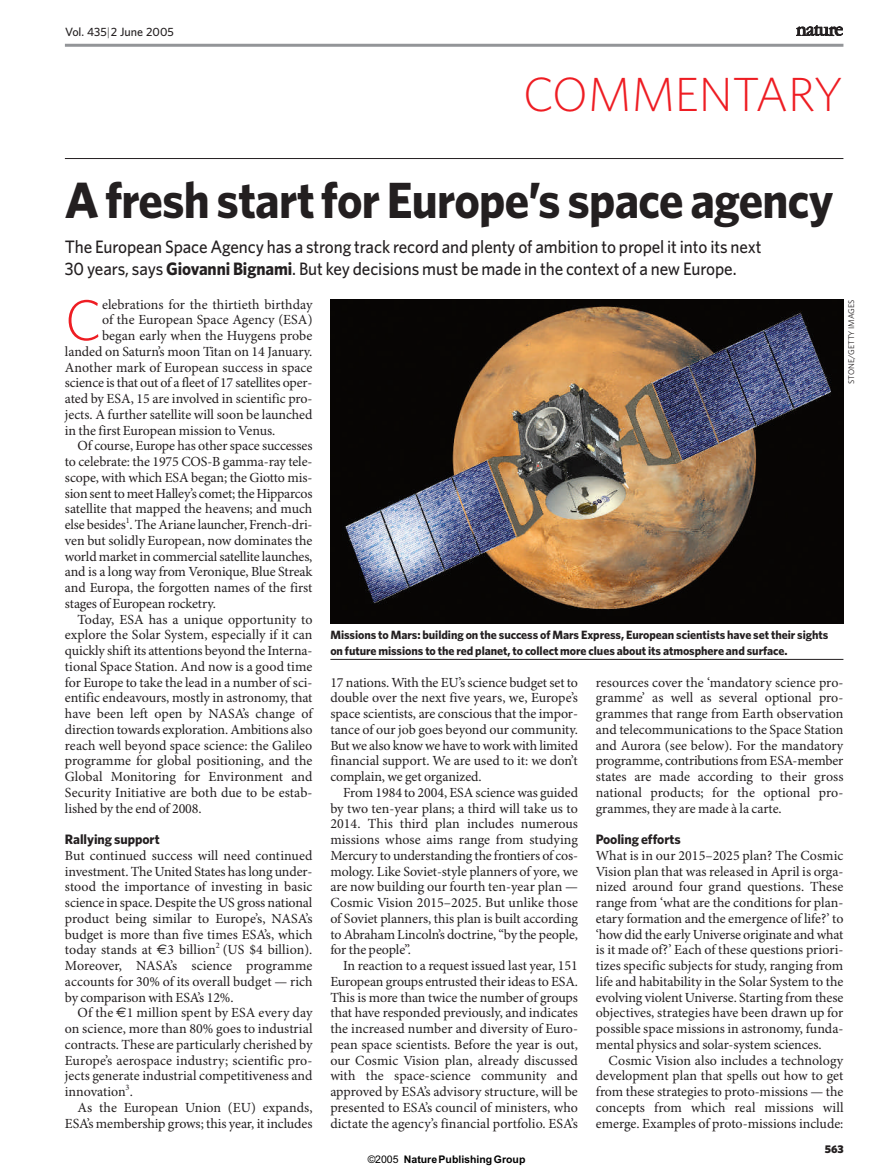
<style>
.page{position:relative;width:893px;height:1173px;background:#fff}
.page>*{position:absolute;margin:0;border:0;box-sizing:border-box;transform-origin:0 0}
.t1{font:300 57.3px "Whitney";color:#ee1d23}
.t2{font:700 51px "Whitney";letter-spacing:-.015em;color:#231f20;scale:.95 1}
.t3{font:300 48px "Whitney";letter-spacing:-.005em;color:#ee1d23}
.t4{font:500 18px/22.5px "Whitney";letter-spacing:-.005em;color:#231f20;scale:.95 1}
.t5{font:13.95px/15.8px "Minion Pro";letter-spacing:-.005em;color:#231f20;text-align:justify}
.t6{font:700 13.65px "Whitney";letter-spacing:-.005em;color:#231f20}
.t7{font:700 12px/15.8px "Whitney";letter-spacing:-.005em;color:#231f20}
.t8{font:500 12px "Whitney";color:#231f20}
.t9{font:900 11.25px "Whitney";color:#231f20}
.t10{font:700 10.5px "Arial";color:#000}
.t11{font:8.25px "Whitney";color:#231f20}
.s1{font-weight:300}
.s2{font-weight:700}
.s3{font-family:"Euro Sans"}
.s4{font-weight:400}
</style>
<div class="page">
<svg style="left:64px;top:25px;width:780px;height:635px"></svg>
<p class="t8" style="left:65px;top:27px;width:110px">Vol. 435<span class="s1">|</span>2 June 2005</p>
<h3 class="t3" style="left:523px;top:77px;width:322px">COMMENTARY</h3>
<h2 class="t2" style="left:65px;top:181px;width:810px">A fresh start for Europe’s space agency</h2>
<p class="t4" style="left:65px;top:237px;width:734px">The European Space Agency has a strong track record and plenty of ambition to propel it into its next<br>30 years, says <span class="s2">Giovanni Bignami</span>. But key decisions must be made in the context of a new Europe.</p>
<h1 class="t1" style="left:65px;top:299px;width:39px">C</h1>
<p class="t5" style="left:102px;top:297px;width:212px">elebrations for the thirtieth birthday</p>
<p class="t11" style="left:848px;top:384px;width:85px;rotate:-90deg">STONE/GETTY IMAGES</p>
<p class="t5" style="left:102px;top:313px;width:212px">of the European Space Agency (ESA)</p>
<p class="t5" style="left:102px;top:329px;width:212px">began early when the Huygens probe</p>
<p class="t5" style="left:65px;top:345px;width:249px">landed on Saturn’s moon Titan on 14 January.</p>
<p class="t5" style="left:65px;top:360px;width:249px">Another mark of European success in space</p>
<p class="t5" style="left:65px;top:376px;width:249px">science is that out of a fleet of 17 satellites oper-</p>
<p class="t5" style="left:65px;top:392px;width:249px">ated by ESA, 15 are involved in scientific pro-</p>
<p class="t5" style="left:65px;top:408px;width:249px">jects. A further satellite will soon be launched</p>
<p class="t5" style="left:65px;top:423px;width:212px">in the first European mission to Venus.</p>
<p class="t5" style="left:78px;top:439px;width:236px">Of course, Europe has other space successes</p>
<p class="t5" style="left:65px;top:455px;width:249px">to celebrate: the 1975 COS-B gamma-ray tele-</p>
<p class="t5" style="left:65px;top:471px;width:249px">scope, with which ESA began; the Giotto mis-</p>
<p class="t5" style="left:65px;top:486px;width:249px">sion sent to meet Halley’s comet; the Hipparcos</p>
<p class="t5" style="left:65px;top:502px;width:249px">satellite that mapped the heavens; and much</p>
<p class="t5" style="left:65px;top:518px;width:249px">else besides<sup>1</sup>. The Ariane launcher, French-dri-</p>
<p class="t5" style="left:65px;top:534px;width:249px">ven but solidly European, now dominates the</p>
<p class="t5" style="left:65px;top:549px;width:249px">world market in commercial satellite launches,</p>
<p class="t5" style="left:65px;top:565px;width:249px">and is a long way from Veronique, Blue Streak</p>
<p class="t5" style="left:65px;top:581px;width:249px">and Europa, the forgotten names of the first</p>
<p class="t5" style="left:65px;top:597px;width:153px">stages of European rocketry.</p>
<p class="t5" style="left:78px;top:612px;width:236px">Today, ESA has a unique opportunity to</p>
<p class="t5" style="left:65px;top:628px;width:249px">explore the Solar System, especially if it can</p>
<p class="t5" style="left:65px;top:644px;width:249px">quickly shift its attentions beyond the Interna-</p>
<p class="t5" style="left:65px;top:660px;width:249px">tional Space Station. And now is a good time</p>
<p class="t5" style="left:65px;top:675px;width:249px">for Europe to take the lead in a number of sci-</p>
<p class="t5" style="left:65px;top:691px;width:249px">entific endeavours, mostly in astronomy, that</p>
<p class="t5" style="left:65px;top:707px;width:249px">have been left open by NASA’s change of</p>
<p class="t5" style="left:65px;top:723px;width:249px">direction towards exploration. Ambitions also</p>
<p class="t5" style="left:65px;top:738px;width:249px">reach well beyond space science: the Galileo</p>
<p class="t5" style="left:65px;top:754px;width:249px">programme for global positioning, and the</p>
<p class="t5" style="left:65px;top:770px;width:249px">Global Monitoring for Environment and</p>
<p class="t5" style="left:65px;top:786px;width:249px">Security Initiative are both due to be estab-</p>
<p class="t5" style="left:65px;top:801px;width:138px">lished by the end of 2008.</p>
<p class="t6" style="left:65px;top:834px;width:96px">Rallying support</p>
<p class="t5" style="left:65px;top:849px;width:249px">But continued success will need continued investment. The United States has long under&shy;stood the importance of investing in basic science in space. Despite the US gross national product being similar to Europe’s, NASA’s budget is more than five times ESA’s, which today stands at <span class="s3">€</span>3 billion<sup>2</sup> (US $4 billion).<br>Moreover, NASA’s science programme accounts for 30% of its overall budget — rich by comparison with ESA’s 12%.</p>
<p class="t5" style="left:65px;top:1006px;width:249px;text-indent:13px">Of the <span class="s3">€</span>1 million spent by ESA every day on science, more than 80% goes to industrial contracts. These are particularly cherished by Europe’s aerospace industry; scientific pro&shy;jects generate industrial competitiveness and innovation<sup>3</sup>.</p>
<p class="t5" style="left:65px;top:1101px;width:249px;text-align:right">As the European Union (EU) expands,<br>ESA’s membership grows; this year, it includes</p>
<p class="t7" style="left:330px;top:628px;width:499px">Missions to Mars: building on the success of Mars Express, European scientists have set their sights on future missions to the red planet, to collect more clues about its atmosphere and surface.</p>
<p class="t5" style="left:596px;top:675px;width:249px">resources cover the ‘mandatory science pro&shy;gramme’ as well as several optional pro&shy;grammes that range from Earth observation and telecommunications to the Space Station and Aurora (see below). For the mandatory programme, contributions from ESA-member states are made according to their gross national products; for the optional pro&shy;grammes, they are made à la carte.</p>
<p class="t6" style="left:596px;top:834px;width:86px">Pooling efforts</p>
<p class="t5" style="left:596px;top:849px;width:249px">What is in our 2015–2025 plan? The Cosmic Vision plan that was released in April is orga&shy;nized around four grand questions. These range from ‘what are the conditions for plan&shy;etary formation and the emergence of life?’ to ‘how did the early Universe originate and what is it made of?’ Each of these questions priori&shy;tizes specific subjects for study, ranging from life and habitability in the Solar System to the evolving violent Universe. Starting from these objectives, strategies have been drawn up for possible space missions in astronomy, funda&shy;mental physics and solar-system sciences.</p>
<p class="t5" style="left:596px;top:1053px;width:249px;text-indent:13px">Cosmic Vision also includes a technology development plan that spells out how to get from these strategies to proto-missions — the concepts from which real missions will emerge. Examples of proto-missions include:</p>
<p class="t5" style="left:330px;top:675px;width:249px">17 nations. With the EU’s science budget set to double over the next five years, we, Europe’s space scientists, are conscious that the impor&shy;tance of our job goes beyond our community.<br>But we also know we have to work with limited financial support. We are used to it: we don’t complain, we get organized.</p>
<p class="t5" style="left:330px;top:786px;width:249px;text-indent:13px">From 1984 to 2004, ESA science was guided by two ten-year plans; a third will take us to 2014. This third plan includes numerous missions whose aims range from studying Mercury to understanding the frontiers of cos&shy;mology. Like Soviet-style planners of yore, we are now building our fourth ten-year plan — Cosmic Vision 2015–2025. But unlike those of Soviet planners, this plan is built according to Abraham Lincoln’s doctrine, “by the people, for the people”.</p>
<p class="t5" style="left:330px;top:959px;width:249px;text-indent:13px">In reaction to a request issued last year, 151<br>European groups entrusted their ideas to ESA.<br>This is more than twice the number of groups that have responded previously, and indicates the increased number and diversity of Euro&shy;pean space scientists. Before the year is out, our Cosmic Vision plan, already discussed with the space-science community and approved by ESA’s advisory structure, will be presented to ESA’s council of ministers, who dictate the agency’s financial portfolio. ESA’s</p>
<p class="t10" style="left:367px;top:1153px;width:159px"><span class="s4">©2005</span> NaturePublishingGroup</p>
<p class="t9" style="left:824px;top:1145px;width:21px">563</p>
</div>
